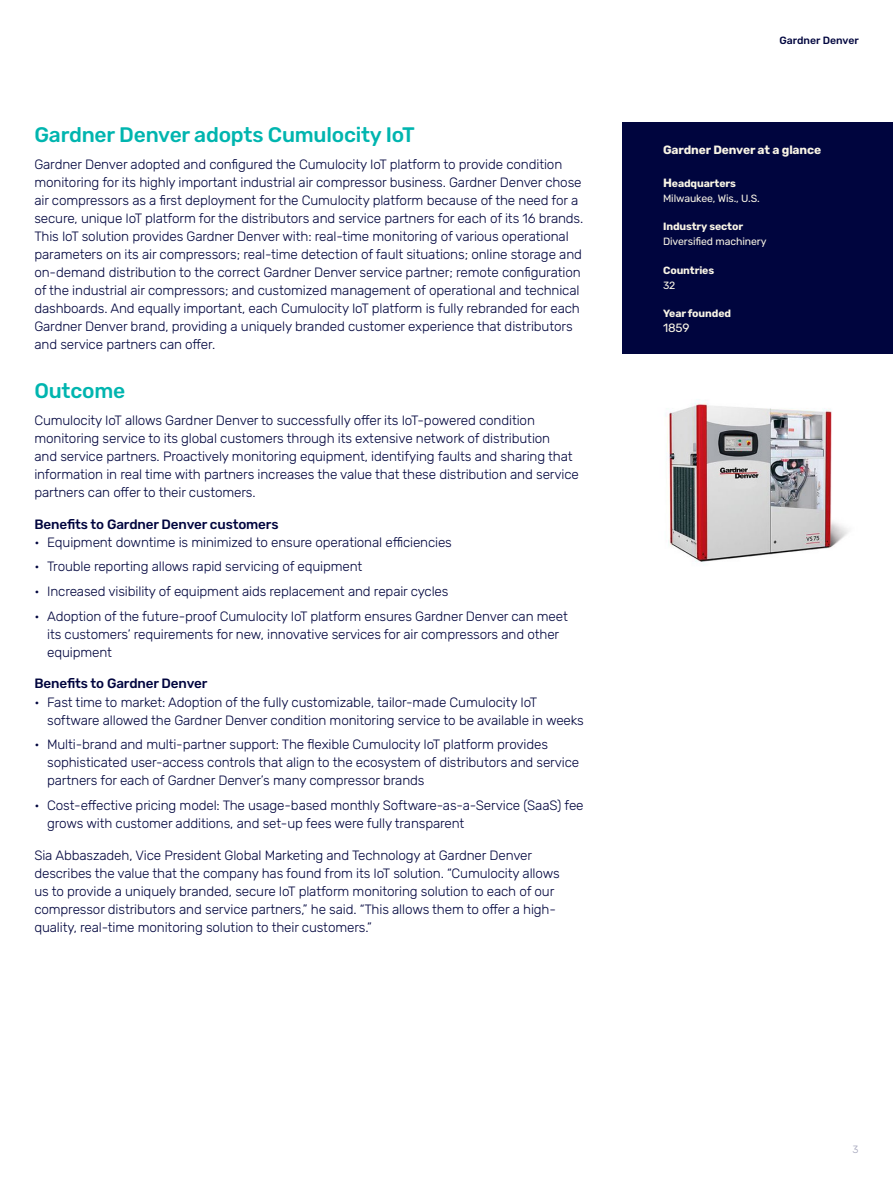
<style>
.page{position:relative;width:893px;height:1187px;background:#fff}
.page>*{position:absolute;margin:0;border:0;box-sizing:border-box;transform-origin:0 0}
.t1{font:500 21px "Rubik";letter-spacing:-.01em;color:#00b5af}
.t2{font:300 13.5px/18px "Rubik";letter-spacing:-.01em;color:#00053e}
.t3{font:500 13.5px "Rubik";letter-spacing:-.01em;color:#00053e}
.t4{font:700 12px "Rubik";letter-spacing:-.01em;color:#f8f4e5}
.t5{font:12px "Rubik";color:#f8f4e5}
.t6{font:10.5px/15px "Rubik";letter-spacing:-.01em;color:#f8f4e5}
.t7{font:700 10.5px "Rubik";letter-spacing:-.01em;color:#f8f4e5}
.t8{font:500 10.5px "Rubik";color:#00053e}
.t9{font:300 10.5px "Rubik";color:#a1a2b9}
.s1{font-weight:700;font-size:12px}
.s2{font-weight:700}
</style>
<div class="page">
<img style="left:667px;top:402px;width:182px;height:163px">
<div style="left:623px;top:122px;width:270px;height:232px;background:#00053e"></div>
<h1 class="t1" style="left:34px;top:122px;width:382px">Gardner Denver adopts Cumulocity IoT</h1>
<p class="t2" style="left:34px;top:155px;width:550px">Gardner Denver adopted and configured the Cumulocity IoT platform to provide condition monitoring for its highly important industrial air compressor business. Gardner Denver chose air compressors as a first deployment for the Cumulocity platform because of the need for a secure, unique IoT platform for the distributors and service partners for each of its 16 brands.<br>This IoT solution provides Gardner Denver with: real-time monitoring of various operational parameters on its air compressors; real-time detection of fault situations; online storage and on-demand distribution to the correct Gardner Denver service partner; remote configuration of the industrial air compressors; and customized management of operational and technical dashboards. And equally important, each Cumulocity IoT platform is fully rebranded for each Gardner Denver brand, providing a uniquely branded customer experience that distributors and service partners can offer.</p>
<h1 class="t1" style="left:34px;top:379px;width:92px">Outcome</h1>
<p class="t2" style="left:34px;top:412px;width:546px">Cumulocity IoT allows Gardner Denver to successfully offer its IoT-powered condition monitoring service to its global customers through its extensive network of distribution<br>and service partners. Proactively monitoring equipment, identifying faults and sharing that information in real time with partners increases the value that these distribution and service partners can offer to their customers.</p>
<p class="t3" style="left:34px;top:516px;width:246px">Benefits to Gardner Denver customers</p>
<p class="t2" style="left:34px;top:533px;width:419px">• Equipment downtime is minimized to ensure operational efficiencies</p>
<p class="t2" style="left:34px;top:558px;width:329px">• Trouble reporting allows rapid servicing of equipment</p>
<p class="t2" style="left:34px;top:583px;width:416px">• Increased visibility of equipment aids replacement and repair cycles</p>
<p class="t2" style="left:47px;top:607px;width:522px;text-indent:-13px">• Adoption of the future-proof Cumulocity IoT platform ensures Gardner Denver can meet its customers’ requirements for new, innovative services for air compressors and other equipment</p>
<p class="t3" style="left:34px;top:676px;width:174px">Benefits to Gardner Denver</p>
<p class="t2" style="left:47px;top:693px;width:538px;text-indent:-13px">• Fast time to market: Adoption of the fully customizable, tailor-made Cumulocity IoT software allowed the Gardner Denver condition monitoring service to be available in weeks</p>
<p class="t2" style="left:47px;top:736px;width:534px;text-indent:-13px">• Multi-brand and multi-partner support: The flexible Cumulocity IoT platform provides sophisticated user-access controls that align to the ecosystem of distributors and service partners for each of Gardner Denver’s many compressor brands</p>
<p class="t2" style="left:47px;top:796px;width:538px;text-indent:-13px">• Cost-effective pricing model: The usage-based monthly Software-as-a-Service (SaaS) fee grows with customer additions, and set-up fees were fully transparent</p>
<p class="t2" style="left:34px;top:846px;width:527px">Sia Abbaszadeh, Vice President Global Marketing and Technology at Gardner Denver describes the value that the company has found from its IoT solution. “Cumulocity allows us to provide a uniquely branded, secure IoT platform monitoring solution to each of our compressor distributors and service partners,” he said. “This allows them to offer a high&shy;quality, real-time monitoring solution to their customers.”</p>
<p class="t8" style="left:779px;top:35px;width:81px">Gardner Denver</p>
<p class="t4" style="left:663px;top:143px;width:160px">Gardner Denver at a glance</p>
<p class="t6" style="left:663px;top:176px;width:98px"><span class="s1">H</span><span class="s2">eadquarters<br></span>Milwaukee, Wis., U.S.</p>
<p class="t7" style="left:663px;top:220px;width:82px">Industry sector</p>
<p class="t6" style="left:663px;top:234px;width:105px">Diversified machinery</p>
<p class="t7" style="left:663px;top:264px;width:53px">Countries</p>
<p class="t6" style="left:663px;top:278px;width:14px">32</p>
<p class="t7" style="left:663px;top:307px;width:70px">Year founded</p>
<p class="t5" style="left:663px;top:321px;width:28px">1859</p>
<p class="t9" style="left:852px;top:1142px;width:8px">3</p>
</div>
